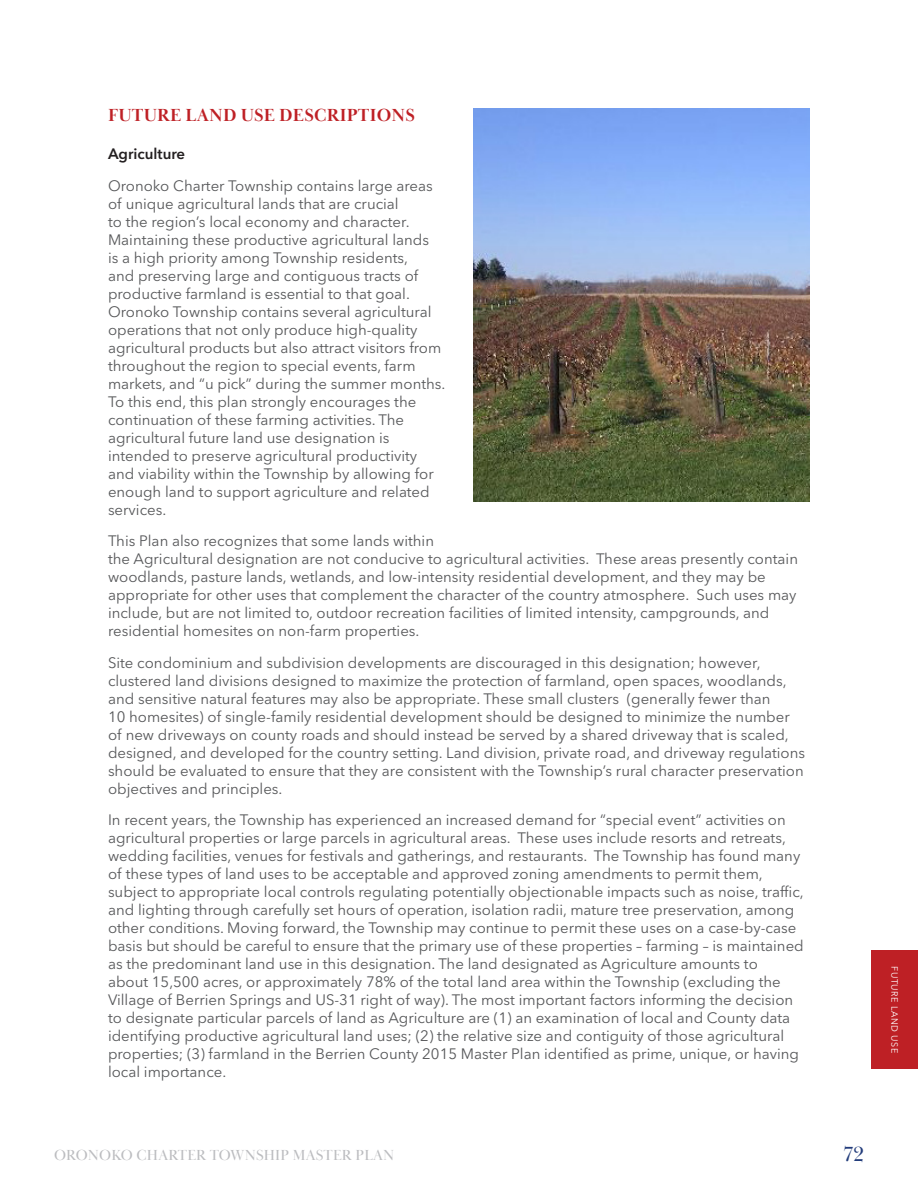
<style>
.page{position:relative;width:918px;height:1188px;background:#fff}
.page>*{position:absolute;margin:0;border:0;box-sizing:border-box;transform-origin:0 0}
.t1{font:21px "Baskerville Display PT";color:#223c7b}
.Subtitle{font:700 18px "Baskerville Display PT";letter-spacing:.01em;color:#be2025}
.Body{font:15px/18px "Avenir Next LT Pro";color:#57585a}
.t2{font:15px "Baskerville Display PT";letter-spacing:.01em;color:#bcbdc0}
.Body-2{font:600 15px "Avenir Next LT Pro";color:#231f20}
.t3{font:9px "Avenir Next LT Pro";letter-spacing:.06em;color:#fff}
</style>
<div class="page">
<div style="left:872px;top:950px;width:46px;height:119px;background:#be2025"></div>
<img style="left:473px;top:108px;width:337px;height:394px">
<p class="Subtitle" style="left:108px;top:104px;width:308px">FUTURE LAND USE DESCRIPTIONS</p>
<p class="Body-2" style="left:108px;top:145px;width:79px">Agriculture</p>
<p class="Body" style="left:108px;top:176px;width:339px">Oronoko Charter Township contains large areas of unique agricultural lands that are crucial<br>to the region’s local economy and character.<br>Maintaining these productive agricultural lands<br>is a high priority among Township residents,<br>and preserving large and contiguous tracts of productive farmland is essential to that goal.<br>Oronoko Township contains several agricultural operations that not only produce high-quality agricultural products but also attract visitors from throughout the region to special events, farm markets, and “u pick” during the summer months.<br>To this end, this plan strongly encourages the continuation of these farming activities. The agricultural future land use designation is intended to preserve agricultural productivity and viability within the Township by allowing for enough land to support agriculture and related services.</p>
<p class="Body" style="left:108px;top:532px;width:692px">This Plan also recognizes that some lands within<br>the Agricultural designation are not conducive to agricultural activities. These areas presently contain woodlands, pasture lands, wetlands, and low-intensity residential development, and they may be appropriate for other uses that complement the character of the country atmosphere. Such uses may include, but are not limited to, outdoor recreation facilities of limited intensity, campgrounds, and residential homesites on non-farm properties.</p>
<p class="Body" style="left:108px;top:653px;width:699px">Site condominium and subdivision developments are discouraged in this designation; however, clustered land divisions designed to maximize the protection of farmland, open spaces, woodlands, and sensitive natural features may also be appropriate. These small clusters (generally fewer than<br>10 homesites) of single-family residential development should be designed to minimize the number of new driveways on county roads and should instead be served by a shared driveway that is scaled, designed, and developed for the country setting. Land division, private road, and driveway regulations should be evaluated to ensure that they are consistent with the Township’s rural character preservation objectives and principles.</p>
<p class="Body" style="left:108px;top:811px;width:697px">In recent years, the Township has experienced an increased demand for “special event” activities on agricultural properties or large parcels in agricultural areas. These uses include resorts and retreats, wedding facilities, venues for festivals and gatherings, and restaurants. The Township has found many of these types of land uses to be acceptable and approved zoning amendments to permit them, subject to appropriate local controls regulating potentially objectionable impacts such as noise, traffic, and lighting through carefully set hours of operation, isolation radii, mature tree preservation, among other conditions. Moving forward, the Township may continue to permit these uses on a case-by-case basis but should be careful to ensure that the primary use of these properties – farming – is maintained as the predominant land use in this designation. The land designated as Agriculture amounts to<br>about 15,500 acres, or approximately 78% of the total land area within the Township (excluding the Village of Berrien Springs and US-31 right of way). The most important factors informing the decision to designate particular parcels of land as Agriculture are (1) an examination of local and County data identifying productive agricultural land uses; (2) the relative size and contiguity of those agricultural properties; (3) farmland in the Berrien County 2015 Master Plan identified as prime, unique, or having local importance.</p>
<p class="t2" style="left:54px;top:1146px;width:342px">ORONOKO CHARTER TOWNSHIP MASTER PLAN</p>
<h1 class="t1" style="left:844px;top:1142px;width:22px">72</h1>
<p class="t3" style="left:900px;top:966px;width:89px;rotate:90deg">FUTURE LAND USE</p>
</div>
